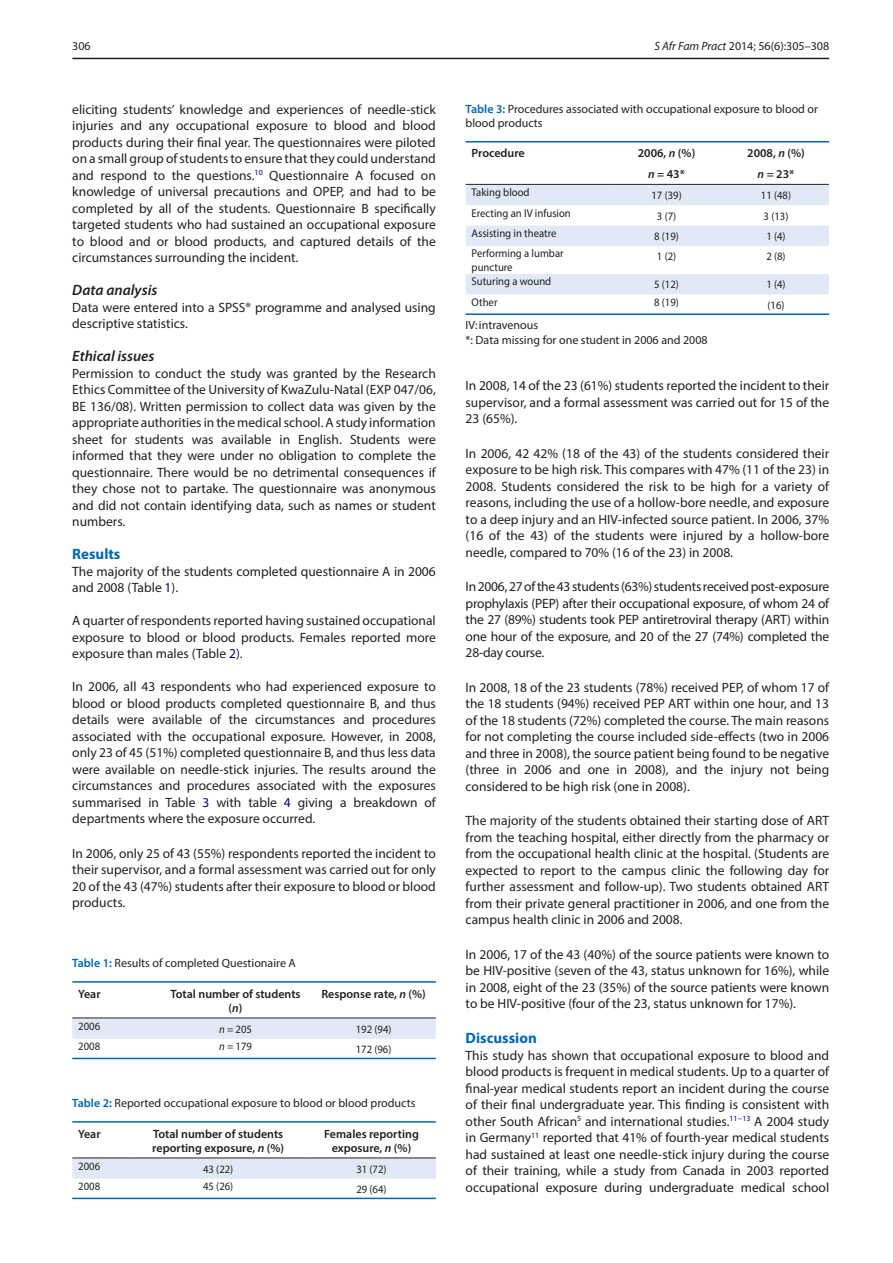
<style>
.page{position:relative;width:893px;height:1263px;background:#fff}
.page>*{position:absolute;margin:0;border:0;box-sizing:border-box;transform-origin:0 0}
.t1{font:italic 600 15px "Myriad Pro";color:#231f20}
.t2{font:700 15px "Myriad Pro";color:#0166b3}
.t3{font:13.5px/16.5px "Myriad Pro";color:#231f20;text-align:justify}
.t4{font:12px/14.4px "Myriad Pro";color:#231f20}
.t5{font:600 12px/14.4px "Myriad Pro";color:#231f20;text-align:center}
.t6{font:11.25px/13.5px "Myriad Pro";color:#231f20;scale:.95 1}
.s1{font-style:italic}
.s2{color:#000080}
.s3{font-weight:600;color:#0166b3}
</style>
<div class="page">
<hr style="left:72px;top:58px;width:757px;height:1px;background:#231f20">
<hr style="left:72px;top:981px;width:364px;height:2px;background:#0166b3">
<div style="left:72px;top:1018px;width:364px;height:21px;background:#e1e9f6"></div>
<hr style="left:72px;top:1017px;width:91px;height:1px;background:#231f20">
<hr style="left:163px;top:1017px;width:148px;height:1px;background:#231f20">
<hr style="left:311px;top:1017px;width:125px;height:1px;background:#231f20">
<hr style="left:72px;top:1058px;width:364px;height:1px;background:#0166b3">
<hr style="left:72px;top:1121px;width:364px;height:2px;background:#0166b3">
<div style="left:72px;top:1158px;width:364px;height:21px;background:#e1e9f6"></div>
<hr style="left:72px;top:1157px;width:60px;height:1px;background:#231f20">
<hr style="left:132px;top:1157px;width:175px;height:1px;background:#231f20">
<hr style="left:307px;top:1157px;width:129px;height:1px;background:#231f20">
<hr style="left:72px;top:1198px;width:364px;height:1px;background:#0166b3">
<hr style="left:466px;top:141px;width:363px;height:2px;background:#0166b3">
<svg style="left:466px;top:185px;width:363px;height:109px"></svg>
<hr style="left:466px;top:184px;width:147px;height:1px;background:#231f20">
<hr style="left:613px;top:184px;width:110px;height:1px;background:#231f20">
<hr style="left:723px;top:184px;width:106px;height:1px;background:#231f20">
<hr style="left:466px;top:313px;width:363px;height:2px;background:#0166b3">
<p class="t4" style="left:72px;top:39px;width:20px">306</p>
<p class="t4" style="left:654px;top:39px;width:176px"><span class="s1">S Afr Fam Pract</span> 2014; 56(6):305–308</p>
<p class="t3" style="left:72px;top:101px;width:365px">eliciting students’ knowledge and experiences of needle-stick injuries and any occupational exposure to blood and blood products during their final year. The questionnaires were piloted on a small group of students to ensure that they could understand and respond to the questions.<sup>10</sup> Questionnaire A focused on knowledge of universal precautions and OPEP, and had to be completed by all of the students. Questionnaire B specifically targeted students who had sustained an occupational exposure to blood and or blood products, and captured details of the circumstances surrounding the incident.</p>
<p class="t1" style="left:72px;top:281px;width:87px">Data analysis</p>
<p class="t3" style="left:72px;top:299px;width:365px">Data were entered into a SPSS® programme and analysed using descriptive statistics.</p>
<p class="t1" style="left:72px;top:347px;width:84px">Ethical issues</p>
<p class="t3" style="left:72px;top:365px;width:365px">Permission to conduct the study was granted by the Research Ethics Committee of the University of KwaZulu-Natal (EXP 047/06, BE 136/08). Written permission to collect data was given by the appropriate authorities in the medical school. A study information sheet for students was available in English. Students were informed that they were under no obligation to complete the questionnaire. There would be no detrimental consequences if they chose not to partake. The questionnaire was anonymous and did not contain identifying data, such as names or student numbers.</p>
<p class="t2" style="left:72px;top:545px;width:50px">Results</p>
<p class="t3" style="left:72px;top:563px;width:365px">The majority of the students completed questionnaire A in 2006 and 2008 (Table <span class="s2">1</span>).</p>
<p class="t3" style="left:72px;top:612px;width:365px">A quarter of respondents reported having sustained occupational exposure to blood or blood products. Females reported more exposure than males (Table <span class="s2">2</span>).</p>
<p class="t3" style="left:72px;top:678px;width:365px">In 2006, all 43 respondents who had experienced exposure to blood or blood products completed questionnaire B, and thus details were available of the circumstances and procedures associated with the occupational exposure. However, in 2008, only 23 of 45 (51%) completed questionnaire B, and thus less data were available on needle-stick injuries. The results around the circumstances and procedures associated with the exposures summarised in Table <span class="s2">3</span> with table <span class="s2">4</span> giving a breakdown of departments where the exposure occurred.</p>
<p class="t3" style="left:72px;top:845px;width:365px">In 2006, only 25 of 43 (55%) respondents reported the incident to their supervisor, and a formal assessment was carried out for only 20 of the 43 (47%) students after their exposure to blood or blood products.</p>
<p class="t4" style="left:72px;top:956px;width:225px"><span class="s3">Table 1:</span> Results of completed Questionaire A</p>
<p class="t5" style="left:78px;top:986px;width:24px">Year</p>
<p class="t5" style="left:170px;top:986px;width:132px">Total number of students (<span class="s1">n</span>)</p>
<p class="t5" style="left:321px;top:986px;width:106px">Response rate, <span class="s1">n</span> (%)</p>
<p class="t6" style="left:78px;top:1019px;width:25px">2006</p>
<p class="t6" style="left:219px;top:1022px;width:36px"><span class="s1">n</span> = 205</p>
<p class="t6" style="left:356px;top:1022px;width:39px">192 (94)</p>
<p class="t6" style="left:78px;top:1039px;width:25px">2008</p>
<p class="t6" style="left:219px;top:1039px;width:36px"><span class="s1">n</span> = 179</p>
<p class="t6" style="left:356px;top:1042px;width:39px">172 (96)</p>
<p class="t4" style="left:72px;top:1096px;width:345px"><span class="s3">Table 2:</span> Reported occupational exposure to blood or blood products</p>
<p class="t5" style="left:78px;top:1126px;width:24px">Year</p>
<p class="t5" style="left:152px;top:1126px;width:133px;text-align:left">Total number of students reporting exposure, <span class="s1">n</span> (%)</p>
<p class="t5" style="left:324px;top:1126px;width:96px">Females reporting exposure, <span class="s1">n</span> (%)</p>
<p class="t6" style="left:78px;top:1159px;width:25px">2006</p>
<p class="t6" style="left:203px;top:1162px;width:33px">43 (22)</p>
<p class="t6" style="left:356px;top:1162px;width:33px">31 (72)</p>
<p class="t6" style="left:78px;top:1179px;width:25px">2008</p>
<p class="t6" style="left:203px;top:1179px;width:33px">45 (26)</p>
<p class="t6" style="left:356px;top:1182px;width:33px">29 (64)</p>
<p class="t4" style="left:466px;top:101px;width:354px"><span class="s3">Table 3:</span> Procedures associated with occupational exposure to blood or blood products</p>
<p class="t5" style="left:472px;top:146px;width:55px">Procedure</p>
<p class="t5" style="left:638px;top:146px;width:59px">2006, <span class="s1">n</span> (%)</p>
<p class="t5" style="left:747px;top:146px;width:59px">2008, <span class="s1">n</span> (%)</p>
<p class="t5" style="left:648px;top:167px;width:38px"><span class="s1">n</span> = 43*</p>
<p class="t5" style="left:758px;top:167px;width:38px"><span class="s1">n</span> = 23*</p>
<p class="t6" style="left:472px;top:185px;width:63px">Taking blood</p>
<p class="t6" style="left:651px;top:188px;width:33px">17 (39)</p>
<p class="t6" style="left:761px;top:188px;width:33px">11 (48)</p>
<p class="t6" style="left:472px;top:206px;width:106px">Erecting an IV infusion</p>
<p class="t6" style="left:657px;top:209px;width:22px">3 (7)</p>
<p class="t6" style="left:764px;top:209px;width:28px">3 (13)</p>
<p class="t6" style="left:472px;top:226px;width:91px">Assisting in theatre</p>
<p class="t6" style="left:654px;top:229px;width:28px">8 (19)</p>
<p class="t6" style="left:766px;top:229px;width:22px">1 (4)</p>
<p class="t6" style="left:472px;top:247px;width:98px">Performing a lumbar puncture</p>
<p class="t6" style="left:657px;top:250px;width:22px">1 (2)</p>
<p class="t6" style="left:766px;top:250px;width:22px">2 (8)</p>
<p class="t6" style="left:472px;top:275px;width:85px">Suturing a wound</p>
<p class="t6" style="left:654px;top:278px;width:28px">5 (12)</p>
<p class="t6" style="left:766px;top:278px;width:22px">1 (4)</p>
<p class="t6" style="left:472px;top:295px;width:29px">Other</p>
<p class="t6" style="left:654px;top:295px;width:28px">8 (19)</p>
<p class="t6" style="left:767px;top:298px;width:19px">(16)</p>
<p class="t4" style="left:466px;top:317px;width:244px;line-height:15px">IV: intravenous<br>*: Data missing for one student in 2006 and 2008</p>
<p class="t3" style="left:466px;top:377px;width:365px">In 2008, 14 of the 23 (61%) students reported the incident to their supervisor, and a formal assessment was carried out for 15 of the 23 (65%).</p>
<p class="t3" style="left:466px;top:445px;width:365px">In 2006, 42 42% (18 of the 43) of the students considered their exposure to be high risk. This compares with 47% (11 of the 23) in 2008. Students considered the risk to be high for a variety of reasons, including the use of a hollow-bore needle, and exposure to a deep injury and an HIV-infected source patient. In 2006, 37% (16 of the 43) of the students were injured by a hollow-bore needle, compared to 70% (16 of the 23) in 2008.</p>
<p class="t3" style="left:466px;top:578px;width:365px">In 2006, 27 of the 43 students (63%) students received post-exposure prophylaxis (PEP) after their occupational exposure, of whom 24 of the 27 (89%) students took PEP antiretroviral therapy (ART) within one hour of the exposure, and 20 of the 27 (74%) completed the 28-day course.</p>
<p class="t3" style="left:466px;top:679px;width:365px">In 2008, 18 of the 23 students (78%) received PEP, of whom 17 of the 18 students (94%) received PEP ART within one hour, and 13 of the 18 students (72%) completed the course. The main reasons for not completing the course included side-effects (two in 2006 and three in 2008), the source patient being found to be negative (three in 2006 and one in 2008), and the injury not being considered to be high risk (one in 2008).</p>
<p class="t3" style="left:466px;top:812px;width:365px">The majority of the students obtained their starting dose of ART from the teaching hospital, either directly from the pharmacy or from the occupational health clinic at the hospital. (Students are expected to report to the campus clinic the following day for further assessment and follow-up). Two students obtained ART from their private general practitioner in 2006, and one from the campus health clinic in 2006 and 2008.</p>
<p class="t3" style="left:466px;top:946px;width:365px">In 2006, 17 of the 43 (40%) of the source patients were known to be HIV-positive (seven of the 43, status unknown for 16%), while in 2008, eight of the 23 (35%) of the source patients were known to be HIV-positive (four of the 23, status unknown for 17%).</p>
<p class="t2" style="left:466px;top:1028px;width:73px">Discussion</p>
<p class="t3" style="left:466px;top:1046px;width:365px">This study has shown that occupational exposure to blood and blood products is frequent in medical students. Up to a quarter of final-year medical students report an incident during the course of their final undergraduate year. This finding is consistent with other South African<sup>5</sup> and international studies.<sup>11−13</sup> A 2004 study in Germany<sup>11</sup> reported that 41% of fourth-year medical students had sustained at least one needle-stick injury during the course of their training, while a study from Canada in 2003 reported occupational exposure during undergraduate medical school</p>
</div>
